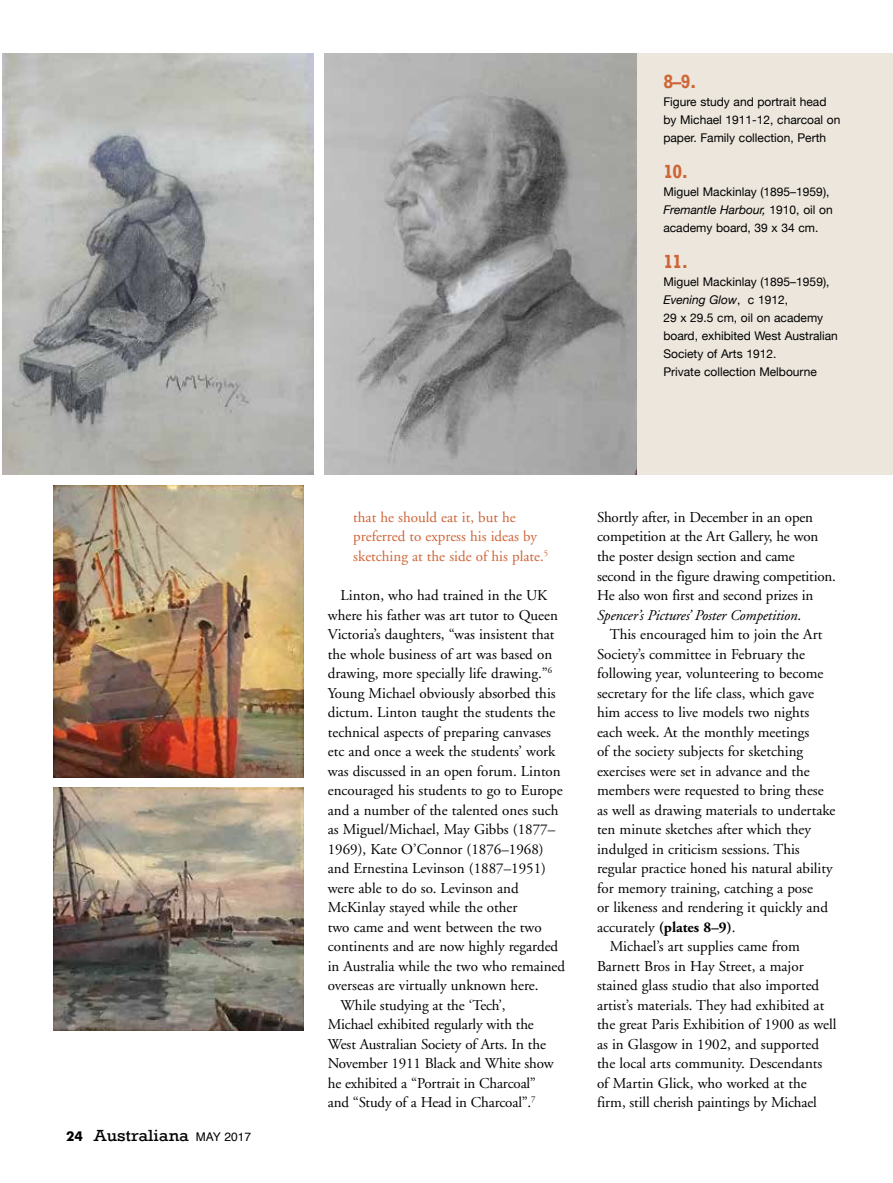
<style>
.page{position:relative;width:893px;height:1183px;background:#fff}
.page>*{position:absolute;margin:0;border:0;box-sizing:border-box;transform-origin:0 0}
.t1{font:700 19.5px "Rockwell";color:#cf6537;scale:.91 1}
.t2{font:16.5px "Rockwell";color:#000;scale:1.12 1}
.t3{font:15px/19.5px "Adobe Garamond";color:#000}
.t4{font:15px/19.5px "Adobe Garamond";color:#cf6537}
.t5{font:12px/18px "Helvetica Neue";color:#000}
.s1{font-family:"Futura BT";font-weight:700;font-size:13.5px}
.s2{font-family:"Helvetica";font-size:12px}
.s3{font-style:italic}
.s4{font-weight:700}
</style>
<div class="page">
<div style="left:625px;top:53px;width:268px;height:421px;background:#ece6dc"></div>
<img style="left:2px;top:53px;width:312px;height:422px">
<img style="left:324px;top:53px;width:312px;height:421px">
<img style="left:53px;top:485px;width:250px;height:292px">
<img style="left:53px;top:787px;width:250px;height:243px">
<p class="t2" style="left:66px;top:1125px;width:167px"><span class="s1">24</span> Australiana <span class="s2">MAY 2017</span></p>
<h1 class="t1" style="left:663px;top:70px;width:38px">8–9.</h1>
<p class="t5" style="left:663px;top:93px;width:178px">Figure study and portrait head by Michael 1911-12, charcoal on paper. Family collection, Perth</p>
<h1 class="t1" style="left:663px;top:160px;width:29px">10.</h1>
<p class="t5" style="left:663px;top:183px;width:171px">Miguel Mackinlay (1895–1959),<br><span class="s3">Fremantle Harbour,</span> 1910, oil on academy board, 39 x 34 cm.</p>
<h1 class="t1" style="left:663px;top:250px;width:29px">11.</h1>
<p class="t5" style="left:663px;top:273px;width:176px">Miguel Mackinlay (1895–1959),<br><span class="s3">Evening Glow</span>, c 1912,<br>29 x 29.5 cm, oil on academy board, exhibited West Australian<br>Society of Arts 1912.<br>Private collection Melbourne</p>
<p class="t4" style="left:353px;top:507px;width:196px">that he should eat it, but he preferred to express his ideas by sketching at the side of his plate.<sup>5</sup></p>
<p class="t3" style="left:341px;top:585px;width:208px">Linton, who had trained in the UK</p>
<p class="t3" style="left:328px;top:605px;width:232px">where his father was art tutor to Queen</p>
<p class="t3" style="left:328px;top:624px;width:228px">Victoria’s daughters, “was insistent that</p>
<p class="t3" style="left:328px;top:644px;width:226px">the whole business of art was based on</p>
<p class="t3" style="left:328px;top:663px;width:226px">drawing, more specially life drawing.”<sup>6</sup></p>
<p class="t3" style="left:328px;top:683px;width:229px">Young Michael obviously absorbed this</p>
<p class="t3" style="left:328px;top:702px;width:229px">dictum. Linton taught the students the</p>
<p class="t3" style="left:328px;top:722px;width:225px">technical aspects of preparing canvases</p>
<p class="t3" style="left:328px;top:741px;width:229px">etc and once a week the students’ work</p>
<p class="t3" style="left:328px;top:761px;width:234px">was discussed in an open forum. Linton</p>
<p class="t3" style="left:328px;top:780px;width:236px">encouraged his students to go to Europe</p>
<p class="t3" style="left:328px;top:800px;width:232px">and a number of the talented ones such</p>
<p class="t3" style="left:328px;top:819px;width:229px">as Miguel/Michael, May Gibbs (1877–</p>
<p class="t3" style="left:328px;top:839px;width:217px">1969), Kate O’Connor (1876–1968)</p>
<p class="t3" style="left:328px;top:858px;width:220px">and Ernestina Levinson (1887–1951)</p>
<p class="t3" style="left:328px;top:878px;width:192px">were able to do so. Levinson and</p>
<p class="t3" style="left:328px;top:897px;width:191px">McKinlay stayed while the other</p>
<p class="t3" style="left:328px;top:917px;width:215px">two came and went between the two</p>
<p class="t3" style="left:328px;top:936px;width:232px">continents and are now highly regarded</p>
<p class="t3" style="left:328px;top:956px;width:239px">in Australia while the two who remained</p>
<p class="t3" style="left:328px;top:975px;width:212px">overseas are virtually unknown here.</p>
<p class="t3" style="left:341px;top:995px;width:167px">While studying at the ‘Tech’,</p>
<p class="t3" style="left:328px;top:1014px;width:208px">Michael exhibited regularly with the</p>
<p class="t3" style="left:328px;top:1034px;width:220px">West Australian Society of Arts. In the</p>
<p class="t3" style="left:328px;top:1053px;width:227px">November 1911 Black and White show</p>
<p class="t3" style="left:328px;top:1073px;width:210px">he exhibited a “Portrait in Charcoal”</p>
<p class="t3" style="left:328px;top:1092px;width:209px">and “Study of a Head in Charcoal”.<sup>7</sup></p>
<p class="t3" style="left:597px;top:507px;width:241px">Shortly after, in December in an open competition at the Art Gallery, he won the poster design section and came second in the figure drawing competition.<br>He also won first and second prizes in <span class="s3">Spencer’s Pictures’ Poster Competition</span>.</p>
<p class="t3" style="left:610px;top:624px;width:214px">This encouraged him to join the Art</p>
<p class="t3" style="left:597px;top:644px;width:210px">Society’s committee in February the</p>
<p class="t3" style="left:597px;top:663px;width:228px">following year, volunteering to become</p>
<p class="t3" style="left:597px;top:683px;width:219px">secretary for the life class, which gave</p>
<p class="t3" style="left:597px;top:702px;width:214px">him access to live models two nights</p>
<p class="t3" style="left:597px;top:722px;width:214px">each week. At the monthly meetings</p>
<p class="t3" style="left:597px;top:741px;width:208px">of the society subjects for sketching</p>
<p class="t3" style="left:597px;top:761px;width:214px">exercises were set in advance and the</p>
<p class="t3" style="left:597px;top:780px;width:228px">members were requested to bring these</p>
<p class="t3" style="left:597px;top:800px;width:240px">as well as drawing materials to undertake</p>
<p class="t3" style="left:597px;top:819px;width:215px">ten minute sketches after which they</p>
<p class="t3" style="left:597px;top:839px;width:204px">indulged in criticism sessions. This</p>
<p class="t3" style="left:597px;top:858px;width:237px">regular practice honed his natural ability</p>
<p class="t3" style="left:597px;top:878px;width:217px">for memory training, catching a pose</p>
<p class="t3" style="left:597px;top:897px;width:232px">or likeness and rendering it quickly and</p>
<p class="t3" style="left:597px;top:917px;width:140px">accurately <span class="s4">(plates 8–9)</span>.</p>
<p class="t3" style="left:610px;top:936px;width:192px">Michael’s art supplies came from</p>
<p class="t3" style="left:597px;top:956px;width:208px">Barnett Bros in Hay Street, a major</p>
<p class="t3" style="left:597px;top:975px;width:224px">stained glass studio that also imported</p>
<p class="t3" style="left:597px;top:995px;width:229px">artist’s materials. They had exhibited at</p>
<p class="t3" style="left:597px;top:1014px;width:241px">the great Paris Exhibition of 1900 as well</p>
<p class="t3" style="left:597px;top:1034px;width:224px">as in Glasgow in 1902, and supported</p>
<p class="t3" style="left:597px;top:1053px;width:227px">the local arts community. Descendants</p>
<p class="t3" style="left:597px;top:1073px;width:211px">of Martin Glick, who worked at the</p>
<p class="t3" style="left:597px;top:1092px;width:221px">firm, still cherish paintings by Michael</p>
</div>
